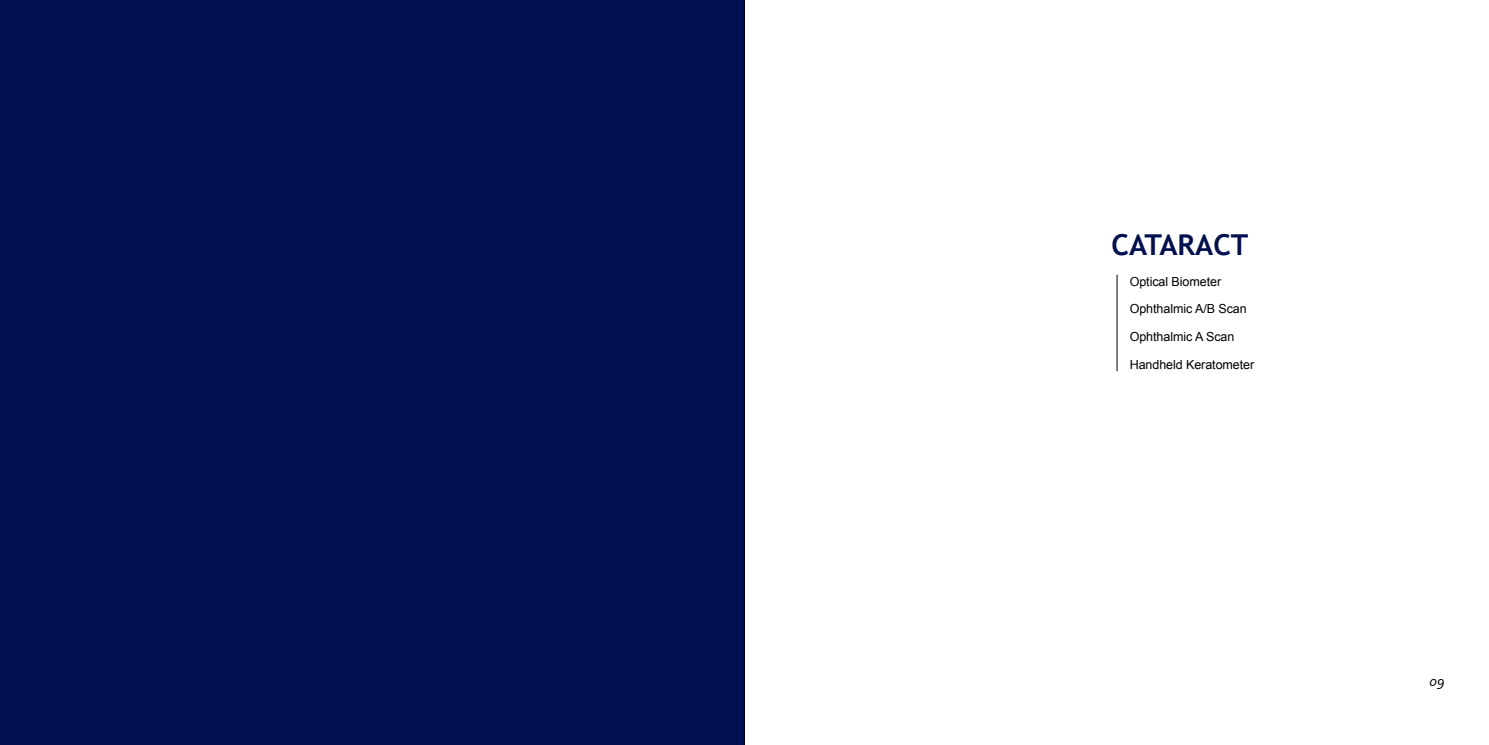
<style>
.page{position:relative;width:1489px;height:745px;background:#fff}
.page>*{position:absolute;margin:0;border:0;box-sizing:border-box;transform-origin:0 0}
.t1{font:700 28.75px "Trebuchet MS";color:#001052}
.t2{font:italic 15px "Corbel";color:#000}
.t3{font:12.5px "Arial";letter-spacing:-.005em;color:#000}
</style>
<div class="page">
<hr style="left:1116px;top:274px;width:1px;height:97px;background:#000">
<div style="left:0;top:0;width:744px;height:744px;background:#001052"></div>
<h1 class="t1" style="left:1111px;top:227px;width:139px">CATARACT</h1>
<p class="t3" style="left:1129px;top:273px;width:93px">Optical Biometer</p>
<p class="t3" style="left:1129px;top:301px;width:118px">Ophthalmic A/B Scan</p>
<p class="t3" style="left:1129px;top:328px;width:106px">Ophthalmic A Scan</p>
<p class="t3" style="left:1129px;top:356px;width:126px">Handheld Keratometer</p>
<p class="t2" style="left:1429px;top:671px;width:17px">09</p>
</div>
